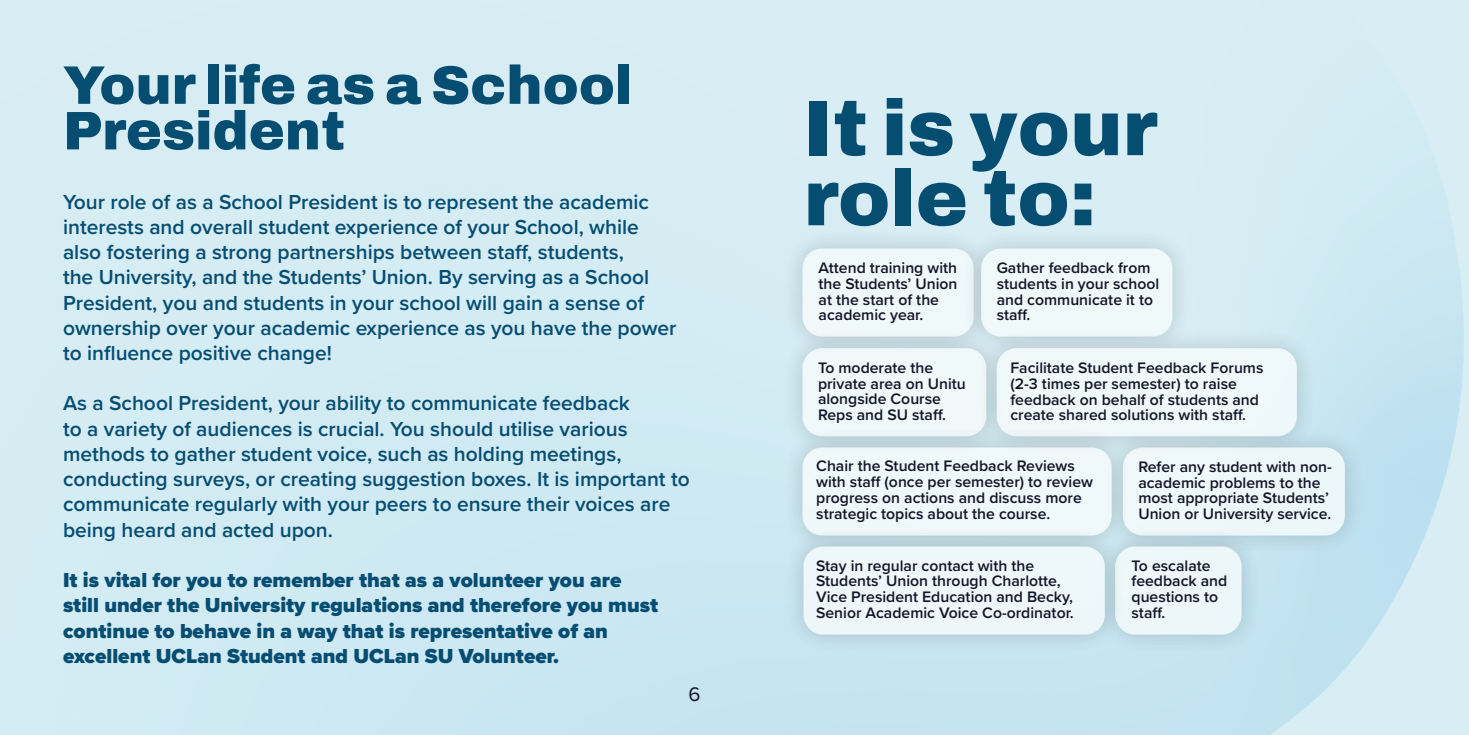
<style>
.page{position:relative;width:1469px;height:735px;background:#fff}
.page>*{position:absolute;margin:0;border:0;box-sizing:border-box;transform-origin:0 0}
.t1{font:600 78.75px/70px "Archivo";color:#064d72}
.t2{font:600 54.25px/45.5px "Archivo";color:#064d72}
.t3{font:600 21px/25.2px "Proxima Nova";color:#064d72}
.t4{font:900 21px/25.2px "Proxima Nova";color:#064d72}
.t5{font:20.47px "Proxima Nova";color:#131628}
.t6{font:600 15.75px/15.8px "Proxima Nova";color:#131628}
</style>
<div class="page">
<div style="left:780px;top:227px;width:215px;height:131px;background:#000;opacity:.21"></div>
<div style="left:802px;top:248px;width:171px;height:88px;background:#f0f9fa;border-radius:20px"></div>
<div style="left:780px;top:326px;width:228px;height:132px;background:#000;opacity:.21"></div>
<div style="left:802px;top:348px;width:184px;height:88px;background:#f0f8fa;border-radius:20px"></div>
<div style="left:959px;top:227px;width:235px;height:131px;background:#000;opacity:.21"></div>
<div style="left:981px;top:248px;width:191px;height:88px;background:#f0f9fa;border-radius:20px"></div>
<div style="left:1101px;top:425px;width:265px;height:132px;background:#000;opacity:.21"></div>
<div style="left:1122px;top:447px;width:222px;height:88px;background:#eef7fa;border-radius:20px"></div>
<div style="left:1093px;top:524px;width:170px;height:132px;background:#000;opacity:.21"></div>
<div style="left:1115px;top:546px;width:126px;height:88px;background:#edf7f9;border-radius:20px"></div>
<div style="left:975px;top:326px;width:343px;height:132px;background:#000;opacity:.21"></div>
<div style="left:996px;top:348px;width:300px;height:88px;background:#f0f9fa;border-radius:20px"></div>
<div style="left:780px;top:425px;width:353px;height:132px;background:#000;opacity:.21"></div>
<div style="left:802px;top:447px;width:309px;height:88px;background:#eff8fa;border-radius:20px"></div>
<div style="left:781px;top:524px;width:345px;height:132px;background:#000;opacity:.21"></div>
<div style="left:803px;top:546px;width:301px;height:88px;background:#eef7fa;border-radius:20px"></div>
<h2 class="t2" style="left:63px;top:62px;width:571px">Your life as a School<br>President</h2>
<p class="t3" style="left:63px;top:188px;width:615px">Your role of as a School President is to represent the academic interests and overall student experience of your School, while also fostering a strong partnerships between staff, students,<br>the University, and the Students’ Union. By serving as a School President, you and students in your school will gain a sense of ownership over your academic experience as you have the power to influence positive change!</p>
<p class="t3" style="left:63px;top:390px;width:628px">As a School President, your ability to communicate feedback<br>to a variety of audiences is crucial. You should utilise various methods to gather student voice, such as holding meetings, conducting surveys, or creating suggestion boxes. It is important to communicate regularly with your peers to ensure their voices are being heard and acted upon.</p>
<h3 class="t4" style="left:63px;top:567px;width:596px">It is vital for you to remember that as a volunteer you are still under the University regulations and therefore you must continue to behave in a way that is representative of an excellent UCLan Student and UCLan SU Volunteer.</h3>
<p class="t5" style="left:688px;top:678px;width:14px">6</p>
<h1 class="t1" style="left:803px;top:93px;width:355px">It is your role to:</h1>
<p class="t6" style="left:818px;top:259px;width:140px">Attend training with the Students’ Union at the start of the academic year.</p>
<p class="t6" style="left:818px;top:359px;width:149px">To moderate the private area on Unitu alongside Course<br>Reps and SU staff.</p>
<p class="t6" style="left:996px;top:259px;width:164px">Gather feedback from students in your school and communicate it to staff.</p>
<p class="t6" style="left:1010px;top:359px;width:254px">Facilitate Student Feedback Forums (2-3 times per semester) to raise feedback on behalf of students and create shared solutions with staff.</p>
<p class="t6" style="left:816px;top:457px;width:278px">Chair the Student Feedback Reviews with staff (once per semester) to review progress on actions and discuss more strategic topics about the course.</p>
<p class="t6" style="left:816px;top:556px;width:259px">Stay in regular contact with the Students’ Union through Charlotte, Vice President Education and Becky, Senior Academic Voice Co-ordinator.</p>
<p class="t6" style="left:1138px;top:458px;width:195px">Refer any student with non&shy;academic problems to the most appropriate Students’<br>Union or University service.</p>
<p class="t6" style="left:1131px;top:556px;width:97px">To escalate feedback and questions to staff.</p>
</div>
